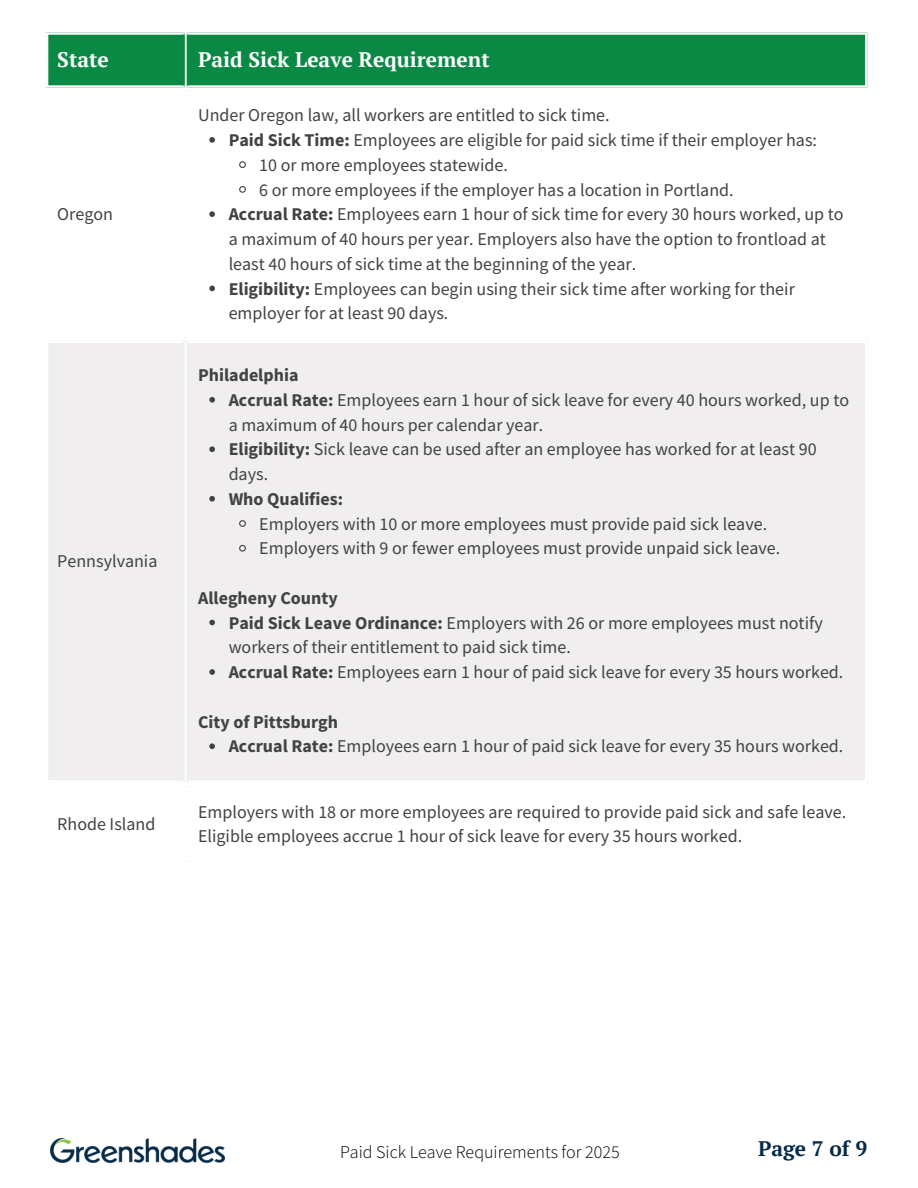
<style>
.page{position:relative;width:918px;height:1188px;background:#fff}
.page>*{position:absolute;margin:0;border:0;box-sizing:border-box;transform-origin:0 0}
.t1{font:700 21px "PT Serif";color:#fff}
.t2{font:700 21px "PT Serif";color:#062a47}
.t3{font:18px/24.8px "Source Sans Pro";color:#424242}
.t4{font:700 18px "Source Sans Pro";color:#424242}
.t5{font:300 18px "Source Sans Pro";color:#000}
.s1{font-weight:700}
</style>
<div class="page">
<div style="left:48px;top:32px;width:817px;height:56px;background:#0a8944"></div>
<div style="left:48px;top:341px;width:817px;height:441px;background:#f0eeee"></div>
<svg style="left:209px;top:137px;width:6px;height:6px"></svg>
<svg style="left:239px;top:161px;width:7px;height:7px"></svg>
<svg style="left:239px;top:186px;width:7px;height:7px"></svg>
<svg style="left:209px;top:211px;width:6px;height:6px"></svg>
<svg style="left:209px;top:286px;width:6px;height:5px"></svg>
<svg style="left:209px;top:397px;width:6px;height:6px"></svg>
<svg style="left:209px;top:446px;width:6px;height:6px"></svg>
<svg style="left:209px;top:496px;width:6px;height:6px"></svg>
<svg style="left:238px;top:519px;width:9px;height:9px"></svg>
<svg style="left:238px;top:544px;width:9px;height:8px"></svg>
<svg style="left:209px;top:620px;width:6px;height:5px"></svg>
<svg style="left:209px;top:669px;width:6px;height:6px"></svg>
<svg style="left:209px;top:743px;width:6px;height:6px"></svg>
<hr style="left:46px;top:32px;width:139px;height:3px;background:#fff">
<hr style="left:46px;top:85px;width:139px;height:3px;background:#fff">
<hr style="left:187px;top:32px;width:680px;height:3px;background:#fff">
<hr style="left:187px;top:85px;width:680px;height:3px;background:#fff">
<hr style="left:46px;top:341px;width:139px;height:2px;background:#fff">
<hr style="left:46px;top:780px;width:139px;height:3px;background:#fff">
<hr style="left:187px;top:341px;width:680px;height:2px;background:#fff">
<hr style="left:187px;top:780px;width:680px;height:3px;background:#fff">
<hr style="left:182px;top:35px;width:3px;height:50px;background:#0a8944">
<hr style="left:187px;top:35px;width:2px;height:50px;background:#0a8944">
<hr style="left:182px;top:343px;width:3px;height:437px;background:#f0eeee">
<hr style="left:187px;top:343px;width:2px;height:437px;background:#f0eeee">
<img style="left:51px;top:1138px;width:173px;height:25px">
<p class="t1" style="left:57px;top:46px;width:53px">State</p>
<p class="t1" style="left:198px;top:46px;width:293px">Paid Sick Leave Requirement</p>
<p class="t3" style="left:57px;top:202px;width:57px">Oregon</p>
<p class="t3" style="left:57px;top:548px;width:102px">Pennsylvania</p>
<p class="t3" style="left:57px;top:811px;width:100px">Rhode Island</p>
<p class="t3" style="left:198px;top:103px;width:413px">Under Oregon law, all workers are entitled to sick time.</p>
<p class="t3" style="left:229px;top:127px;width:590px"><span class="s1">Paid Sick Time:</span> Employees are eligible for paid sick time if their employer has:</p>
<p class="t3" style="left:259px;top:152px;width:250px">10 or more employees statewide.</p>
<p class="t3" style="left:259px;top:177px;width:476px">6 or more employees if the employer has a location in Portland.</p>
<p class="t3" style="left:229px;top:202px;width:616px"><span class="s1">Accrual Rate:</span> Employees earn 1 hour of sick time for every 30 hours worked, up to a maximum of 40 hours per year. Employers also have the option to frontload at least 40 hours of sick time at the beginning of the year.</p>
<p class="t3" style="left:229px;top:276px;width:568px"><span class="s1">Eligibility:</span> Employees can begin using their sick time after working for their employer for at least 90 days.</p>
<p class="t4" style="left:198px;top:363px;width:102px">Philadelphia</p>
<p class="t3" style="left:229px;top:387px;width:622px"><span class="s1">Accrual Rate:</span> Employees earn 1 hour of sick leave for every 40 hours worked, up to a maximum of 40 hours per calendar year.</p>
<p class="t3" style="left:229px;top:437px;width:590px"><span class="s1">Eligibility:</span> Sick leave can be used after an employee has worked for at least 90 days.</p>
<p class="t4" style="left:229px;top:487px;width:116px">Who Qualifies:</p>
<p class="t3" style="left:259px;top:511px;width:509px">Employers with 10 or more employees must provide paid sick leave.</p>
<p class="t3" style="left:259px;top:536px;width:523px">Employers with 9 or fewer employees must provide unpaid sick leave.</p>
<p class="t4" style="left:198px;top:586px;width:141px">Allegheny County</p>
<p class="t3" style="left:229px;top:610px;width:596px"><span class="s1">Paid Sick Leave Ordinance:</span> Employers with 26 or more employees must notify workers of their entitlement to paid sick time.</p>
<p class="t3" style="left:229px;top:659px;width:616px"><span class="s1">Accrual Rate:</span> Employees earn 1 hour of paid sick leave for every 35 hours worked.</p>
<p class="t4" style="left:198px;top:710px;width:142px">City of Pittsburgh</p>
<p class="t3" style="left:229px;top:734px;width:616px"><span class="s1">Accrual Rate:</span> Employees earn 1 hour of paid sick leave for every 35 hours worked.</p>
<p class="t3" style="left:198px;top:799px;width:650px">Employers with 18 or more employees are required to provide paid sick and safe leave.<br>Eligible employees accrue 1 hour of sick leave for every 35 hours worked.</p>
<p class="t5" style="left:340px;top:1140px;width:281px">Paid Sick Leave Requirements for 2025</p>
<p class="t2" style="left:758px;top:1134px;width:111px">Page 7 of 9</p>
</div>
